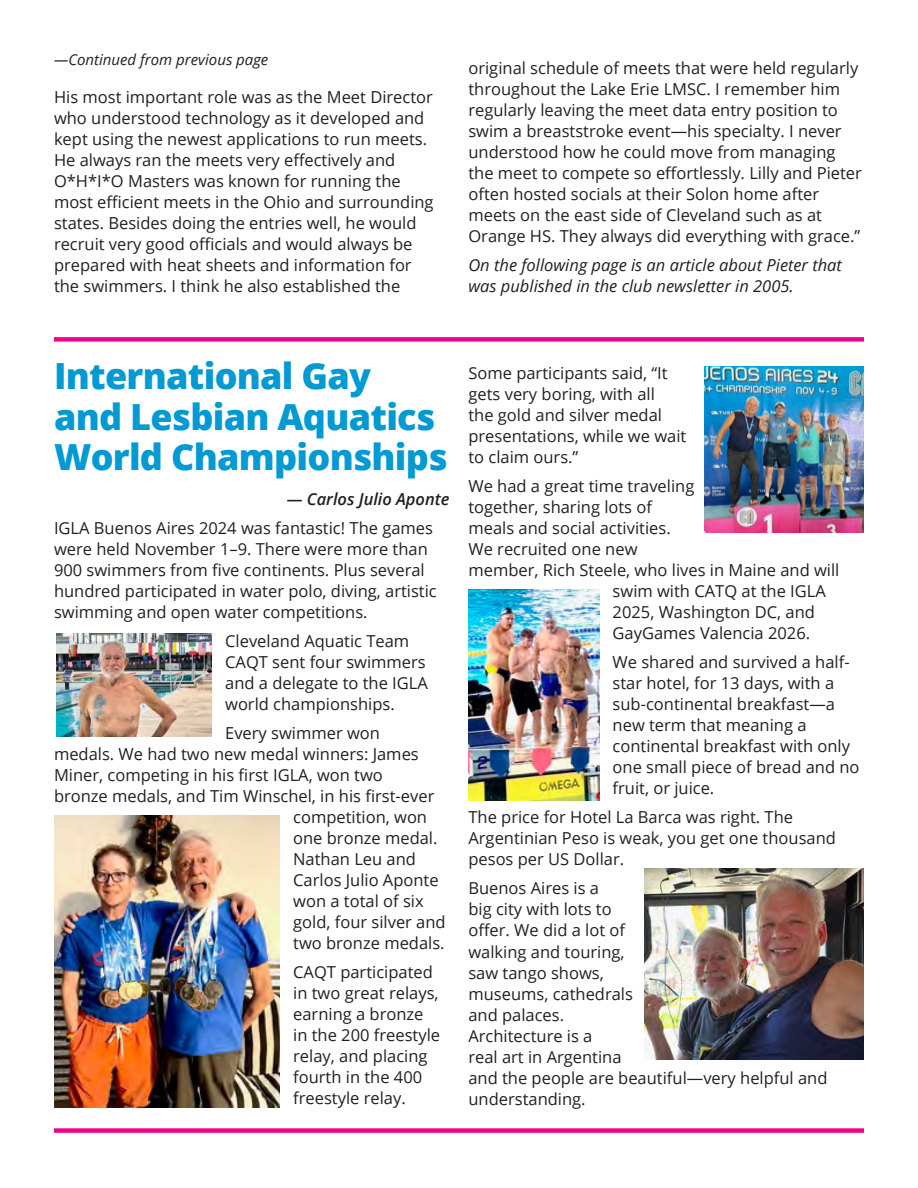
<style>
.page{position:relative;width:918px;height:1188px;background:#fff}
.page>*{position:absolute;margin:0;border:0;box-sizing:border-box;transform-origin:0 0}
.Text{font:800 36px/40.5px "Open Sans";letter-spacing:-.02em;color:#039ad3}
.Text-2{font:16.5px/21px "Open Sans";color:#231f20}
.Text-3{font:italic 16.5px/21px "Open Sans";color:#231f20}
.Text-4{font:italic 600 16.5px "Open Sans";color:#231f20}
.Text-5{font:italic 15px "Open Sans";color:#231f20}
</style>
<div class="page">
<img style="left:468px;top:589px;width:131px;height:211px">
<img style="left:57px;top:633px;width:155px;height:104px">
<img style="left:705px;top:366px;width:159px;height:167px">
<img style="left:54px;top:815px;width:226px;height:292px">
<img style="left:645px;top:869px;width:219px;height:191px">
<div style="left:54px;top:337px;width:810px;height:5px;background:#ed028c"></div>
<div style="left:54px;top:1128px;width:810px;height:5px;background:#ed028c"></div>
<p class="Text-5" style="left:54px;top:50px;width:216px">—Continued from previous page</p>
<p class="Text-2" style="left:54px;top:86px;width:381px">His most important role was as the Meet Director who understood technology as it developed and kept using the newest applications to run meets.<br>He always ran the meets very effectively and O*H*I*O Masters was known for running the most efficient meets in the Ohio and surrounding states. Besides doing the entries well, he would recruit very good officials and would always be prepared with heat sheets and information for the swimmers. I think he also established the</p>
<p class="Text-2" style="left:468px;top:57px;width:395px">original schedule of meets that were held regularly throughout the Lake Erie LMSC. I remember him regularly leaving the meet data entry position to swim a breaststroke event—his specialty. I never understood how he could move from managing the meet to compete so effortlessly. Lilly and Pieter often hosted socials at their Solon home after meets on the east side of Cleveland such as at Orange HS. They always did everything with grace.”</p>
<p class="Text-3" style="left:468px;top:254px;width:375px">On the following page is an article about Pieter that was published in the club newsletter in 2005.</p>
<p class="Text" style="left:54px;top:354px;width:395px">International Gay and Lesbian Aquatics<br>World Championships</p>
<p class="Text-4" style="left:287px;top:488px;width:164px">— Carlos Julio Aponte</p>
<p class="Text-2" style="left:54px;top:517px;width:384px">IGLA Buenos Aires 2024 was fantastic! The games were held November 1–9. There were more than 900 swimmers from five continents. Plus several hundred participated in water polo, diving, artistic swimming and open water competitions.</p>
<p class="Text-2" style="left:225px;top:630px;width:204px">Cleveland Aquatic Team<br>CAQT sent four swimmers and a delegate to the IGLA world championships.</p>
<p class="Text-2" style="left:225px;top:722px;width:156px">Every swimmer won</p>
<p class="Text-2" style="left:54px;top:743px;width:366px">medals. We had two new medal winners: James</p>
<p class="Text-2" style="left:54px;top:764px;width:330px">Miner, competing in his first IGLA, won two</p>
<p class="Text-2" style="left:54px;top:785px;width:382px">bronze medals, and Tim Winschel, in his first-ever</p>
<p class="Text-2" style="left:293px;top:806px;width:135px">competition, won</p>
<p class="Text-2" style="left:293px;top:827px;width:146px">one bronze medal.</p>
<p class="Text-2" style="left:293px;top:848px;width:124px">Nathan Leu and</p>
<p class="Text-2" style="left:293px;top:869px;width:147px">Carlos Julio Aponte</p>
<p class="Text-2" style="left:293px;top:890px;width:132px">won a total of six</p>
<p class="Text-2" style="left:293px;top:911px;width:154px">gold, four silver and</p>
<p class="Text-2" style="left:293px;top:932px;width:153px">two bronze medals.</p>
<p class="Text-2" style="left:293px;top:961px;width:148px">CAQT participated in two great relays, earning a bronze in the 200 freestyle relay, and placing fourth in the 400 freestyle relay.</p>
<p class="Text-2" style="left:468px;top:362px;width:219px">Some participants said, “It gets very boring, with all<br>the gold and silver medal presentations, while we wait to claim ours.”</p>
<p class="Text-2" style="left:468px;top:475px;width:227px">We had a great time traveling</p>
<p class="Text-2" style="left:468px;top:496px;width:185px">together, sharing lots of</p>
<p class="Text-2" style="left:468px;top:517px;width:204px">meals and social activities.</p>
<p class="Text-2" style="left:468px;top:538px;width:171px">We recruited one new</p>
<p class="Text-2" style="left:468px;top:559px;width:373px">member, Rich Steele, who lives in Maine and will</p>
<p class="Text-2" style="left:613px;top:580px;width:215px">swim with CATQ at the IGLA</p>
<p class="Text-2" style="left:613px;top:601px;width:204px">2025, Washington DC, and</p>
<p class="Text-2" style="left:613px;top:622px;width:199px">GayGames Valencia 2026.</p>
<p class="Text-2" style="left:613px;top:651px;width:248px">We shared and survived a half&shy;star hotel, for 13 days, with a sub-continental breakfast—a new term that meaning a continental breakfast with only one small piece of bread and no fruit, or juice.</p>
<p class="Text-2" style="left:468px;top:806px;width:369px">The price for Hotel La Barca was right. The<br>Argentinian Peso is weak, you get one thousand pesos per US Dollar.</p>
<p class="Text-2" style="left:468px;top:878px;width:361px">Buenos Aires is a<br>big city with lots to<br>offer. We did a lot of<br>walking and touring,<br>saw tango shows,<br>museums, cathedrals<br>and palaces.<br>Architecture is a<br>real art in Argentina<br>and the people are beautiful—very helpful and understanding.</p>
</div>
